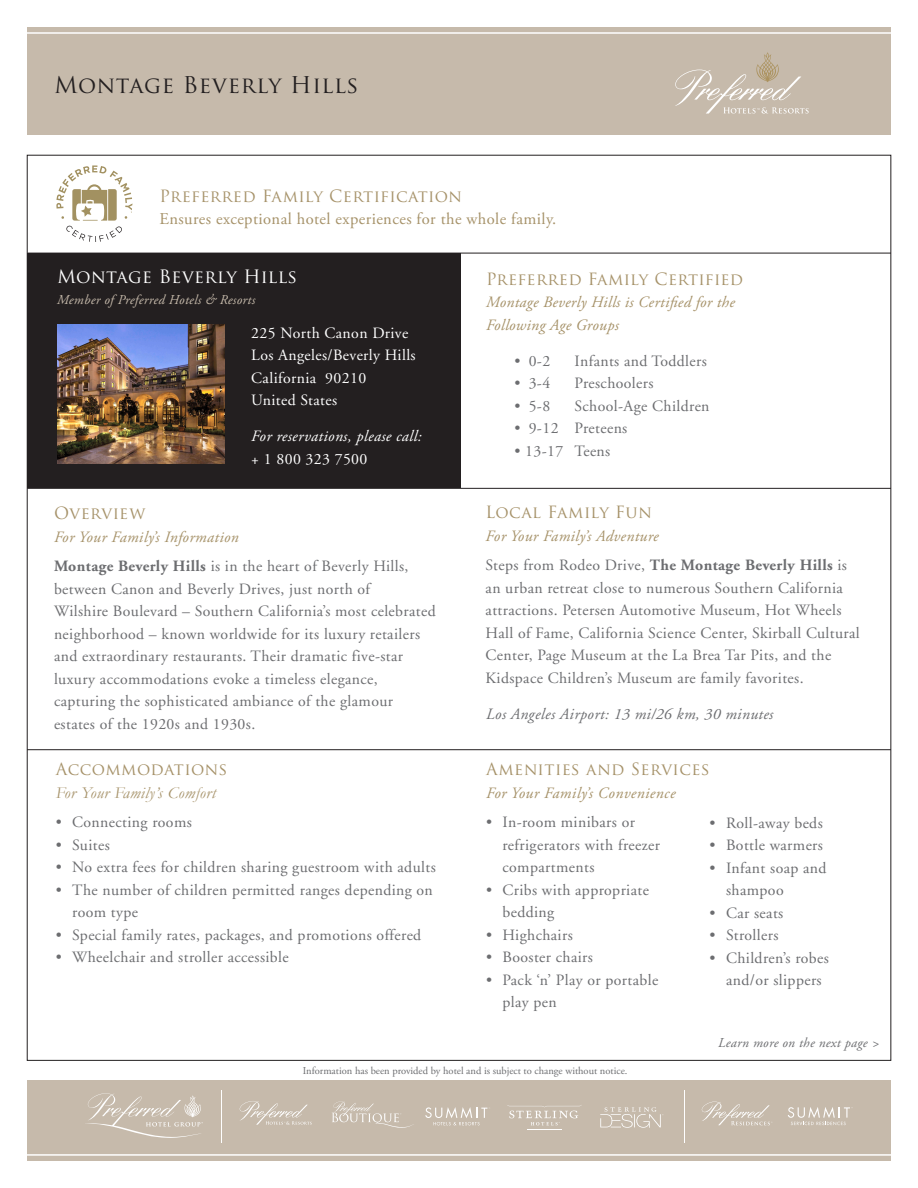
<style>
.page{position:relative;width:918px;height:1188px;background:#fff}
.page>*{position:absolute;margin:0;border:0;box-sizing:border-box;transform-origin:0 0}
.t1{font:22.5px "Trajan Pro";letter-spacing:.03em;color:#231f20}
.t2{font:18px "Trajan Pro";letter-spacing:.02em;color:#fff}
.t3{font:16.5px/22.5px "Adobe Garamond Pro";letter-spacing:.025em;color:#a69269}
.t4{font:16.5px "Trajan Pro";letter-spacing:.02em;color:#a69269}
.t5{font:italic 16.5px/22.5px "Garamond";letter-spacing:.03em;color:#a69269}
.t6{font:15.75px/22.5px "Adobe Garamond";letter-spacing:.025em;color:#6c6d70}
.t7{font:italic 15.75px/22.5px "Adobe Garamond Pro";letter-spacing:.02em;color:#a69269}
.t8{font:15.75px "Adobe Garamond Pro";letter-spacing:.025em;color:#6c6d70}
.t9{font:15.75px/22.5px "Adobe Garamond";letter-spacing:.025em;color:#fff}
.t10{font:italic 15.75px "Adobe Garamond";letter-spacing:.025em;color:#6c6d70}
.t11{font:italic 15.75px "Adobe Garamond Pro";letter-spacing:.025em;color:#fff}
.t12{font:15.75px "Adobe Garamond Pro";letter-spacing:.025em;color:#fff}
.t13{font:italic 13.5px "Adobe Garamond Pro";letter-spacing:.025em;color:#c6baab}
.t14{font:italic 13.5px "Adobe Garamond Pro";letter-spacing:.025em;color:#6c6d70}
.t15{font:10.5px "Adobe Garamond Pro";color:#6c6d70}
.s1{font-family:"Trajan Pro"}
.s2{font-weight:700}
.s3{font-family:"Trajan Pro";font-style:normal}
</style>
<div class="page">
<div style="left:27px;top:253px;width:434px;height:235px;background:#231f20"></div>
<hr style="left:27px;top:253px;width:864px;height:1px;background:#231f20">
<div style="left:27px;top:1080px;width:864px;height:81px;background:#c6baab"></div>
<hr style="left:27px;top:488px;width:864px;height:1px;background:#231f20">
<img style="left:57px;top:324px;width:167px;height:140px">
<hr style="left:27px;top:1154px;width:865px;height:2px;background:#fff">
<div style="left:27px;top:27px;width:864px;height:108px;background:#c6baab"></div>
<hr style="left:27px;top:32px;width:865px;height:2px;background:#fff">
<hr style="left:27px;top:749px;width:864px;height:1px;background:#231f20">
<svg style="left:675px;top:52px;width:134px;height:62px"></svg>
<svg style="left:56px;top:165px;width:76px;height:77px"></svg>
<hr style="left:221px;top:1090px;width:1px;height:52px;background:#fff">
<svg style="left:86px;top:1093px;width:117px;height:45px"></svg>
<hr style="left:527px;top:1130px;width:34px;height:1px;background:#fff">
<svg style="left:507px;top:1105px;width:75px;height:20px"></svg>
<hr style="left:684px;top:1090px;width:1px;height:52px;background:#fff">
<svg style="left:788px;top:1107px;width:65px;height:18px"></svg>
<svg style="left:425px;top:1107px;width:65px;height:18px"></svg>
<svg style="left:332px;top:1101px;width:82px;height:27px"></svg>
<svg style="left:240px;top:1101px;width:72px;height:24px"></svg>
<svg style="left:702px;top:1102px;width:70px;height:23px"></svg>
<svg style="left:600px;top:1107px;width:63px;height:21px"></svg>
<p class="t1" style="left:54px;top:70px;width:306px">Montage Beverly Hills</p>
<p class="t3" style="left:159px;top:186px;width:398px"><span class="s1">Preferred Family Certification<br></span>Ensures exceptional hotel experiences for the whole family.</p>
<p class="t2" style="left:57px;top:266px;width:242px">Montage Beverly Hills</p>
<p class="t13" style="left:57px;top:292px;width:200px">Member of Preferred Hotels &amp; Resorts</p>
<p class="t9" style="left:251px;top:322px;width:158px">225 North Canon Drive</p>
<p class="t9" style="left:251px;top:345px;width:166px">Los Angeles/Beverly Hills<br>California 90210</p>
<p class="t9" style="left:251px;top:390px;width:87px">United States</p>
<p class="t11" style="left:251px;top:427px;width:172px">For reservations, please call:</p>
<p class="t12" style="left:251px;top:449px;width:118px">+ 1 800 323 7500</p>
<p class="t4" style="left:54px;top:503px;width:93px">Overview</p>
<p class="t7" style="left:54px;top:526px;width:186px">For Your Family’s Information</p>
<p class="t6" style="left:54px;top:555px;width:383px"><span class="s2">Montage Beverly Hills</span> is in the heart of Beverly Hills, between Canon and Beverly Drives, just north of<br>Wilshire Boulevard – Southern California’s most celebrated neighborhood – known worldwide for its luxury retailers and extraordinary restaurants. Their dramatic five-star luxury accommodations evoke a timeless elegance, capturing the sophisticated ambiance of the glamour estates of the 1920s and 1930s.</p>
<p class="t5" style="left:56px;top:759px;width:173px"><span class="s3">Accommodations<br></span>For Your Family’s Comfort</p>
<p class="t6" style="left:56px;top:811px;width:138px">• Connecting rooms</p>
<p class="t6" style="left:56px;top:834px;width:56px">• Suites</p>
<p class="t6" style="left:56px;top:856px;width:382px">• No extra fees for children sharing guestroom with adults</p>
<p class="t6" style="left:72px;top:879px;width:362px;text-indent:-16px">• The number of children permitted ranges depending on room type</p>
<p class="t6" style="left:56px;top:924px;width:367px">• Special family rates, packages, and promotions offered</p>
<p class="t6" style="left:56px;top:946px;width:234px">• Wheelchair and stroller accessible</p>
<p class="t4" style="left:486px;top:268px;width:259px">Preferred Family Certified</p>
<p class="t7" style="left:486px;top:291px;width:250px">Montage Beverly Hills is Certified for the<br>Following Age Groups</p>
<p class="t8" style="left:514px;top:351px;width:37px">• 0-2</p>
<p class="t8" style="left:575px;top:351px;width:134px">Infants and Toddlers</p>
<p class="t8" style="left:514px;top:374px;width:37px">• 3-4</p>
<p class="t8" style="left:575px;top:374px;width:81px">Preschoolers</p>
<p class="t8" style="left:514px;top:396px;width:37px">• 5-8</p>
<p class="t8" style="left:575px;top:396px;width:137px">School-Age Children</p>
<p class="t8" style="left:514px;top:419px;width:114px">• 9-12 Preteens</p>
<p class="t8" style="left:514px;top:441px;width:97px">• 13-17 Teens</p>
<p class="t4" style="left:486px;top:502px;width:168px">Local Family Fun</p>
<p class="t7" style="left:486px;top:525px;width:175px">For Your Family’s Adventure</p>
<p class="t6" style="left:486px;top:554px;width:376px">Steps from Rodeo Drive, <span class="s2">The Montage Beverly Hills</span> is an urban retreat close to numerous Southern California attractions. Petersen Automotive Museum, Hot Wheels Hall of Fame, California Science Center, Skirball Cultural Center, Page Museum at the La Brea Tar Pits, and the Kidspace Children’s Museum are family favorites.</p>
<p class="t10" style="left:486px;top:705px;width:289px">Los Angeles Airport: 13 mi/26 km, 30 minutes</p>
<p class="t4" style="left:486px;top:759px;width:225px">Amenities and Services</p>
<p class="t7" style="left:486px;top:782px;width:191px">For Your Family’s Convenience</p>
<p class="t6" style="left:502px;top:811px;width:159px;text-indent:-16px">• In-room minibars or refrigerators with freezer compartments</p>
<p class="t6" style="left:502px;top:879px;width:148px;text-indent:-16px">• Cribs with appropriate bedding</p>
<p class="t6" style="left:486px;top:924px;width:88px">• Highchairs</p>
<p class="t6" style="left:486px;top:946px;width:108px">• Booster chairs</p>
<p class="t6" style="left:502px;top:969px;width:157px;text-indent:-16px">• Pack ‘n’ Play or portable play pen</p>
<p class="t6" style="left:710px;top:812px;width:115px">• Roll-away beds</p>
<p class="t6" style="left:710px;top:835px;width:115px">• Bottle warmers</p>
<p class="t6" style="left:726px;top:857px;width:102px;text-indent:-16px">• Infant soap and shampoo</p>
<p class="t6" style="left:710px;top:902px;width:75px">• Car seats</p>
<p class="t6" style="left:710px;top:925px;width:70px">• Strollers</p>
<p class="t6" style="left:710px;top:947px;width:121px;text-align:center">• Children’s robes and/or slippers</p>
<p class="t14" style="left:718px;top:1035px;width:163px">Learn more on the next page &gt;</p>
<p class="t15" style="left:303px;top:1064px;width:326px">Information has been provided by hotel and is subject to change without notice.</p>
</div>
